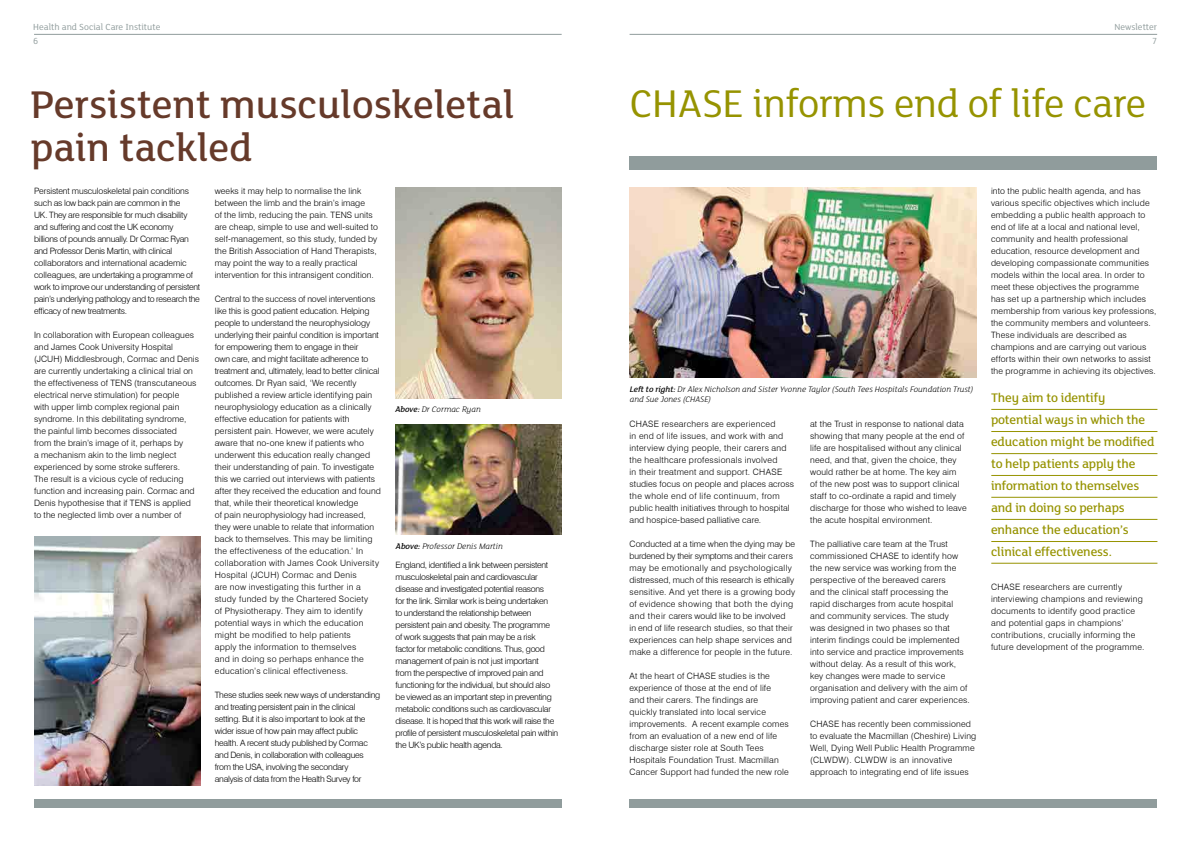
<style>
.page{position:relative;width:1191px;height:842px;background:#fff}
.page>*{position:absolute;margin:0;border:0;box-sizing:border-box;transform-origin:0 0}
.t1{font:500 42px/43px "FS Lola";color:#663a2a}
.t2{font:42px "FS Lola";letter-spacing:-.01em;color:#969300}
.t3{font:500 13.5px/22px "FS Lola";letter-spacing:-.01em;color:#969300}
.t4{font:9.6px/14.4px "FS Lola";color:#909c9c}
.t5{font:300 8.7px/12px "Swiss 721 BT";letter-spacing:.01em;color:#000}
.t6{font:300 8.7px/12px "Swiss 721 BT";letter-spacing:-.03em;color:#000}
.t7{font:300 8.7px/12px "Swiss 721 BT";letter-spacing:.03em;color:#000}
.t8{font:italic 300 8.7px/10.5px "FS Lola";color:#000}
.s1{font-weight:500}
</style>
<div class="page">
<div style="left:34px;top:799px;width:527px;height:9px;background:#909c9c"></div>
<div style="left:629px;top:156px;width:528px;height:14px;background:#909c9c"></div>
<div style="left:629px;top:799px;width:528px;height:9px;background:#909c9c"></div>
<hr style="left:34px;top:34px;width:527px;height:1px;background:#909c9c">
<hr style="left:629px;top:34px;width:528px;height:1px;background:#909c9c">
<img style="left:630px;top:187px;width:346px;height:190px">
<hr style="left:991px;top:409px;width:166px;height:1px;background:#969300">
<hr style="left:991px;top:431px;width:166px;height:1px;background:#969300">
<hr style="left:991px;top:453px;width:166px;height:1px;background:#969300">
<hr style="left:991px;top:475px;width:166px;height:1px;background:#969300">
<hr style="left:991px;top:519px;width:166px;height:1px;background:#969300">
<hr style="left:991px;top:497px;width:166px;height:1px;background:#969300">
<hr style="left:991px;top:541px;width:166px;height:1px;background:#969300">
<hr style="left:991px;top:563px;width:166px;height:1px;background:#969300">
<img style="left:395px;top:424px;width:166px;height:111px">
<img style="left:396px;top:187px;width:165px;height:212px">
<img style="left:34px;top:536px;width:166px;height:249px">
<p class="t4" style="left:33px;top:19px;width:129px">Health and Social Care Institute<br>6</p>
<p class="t4" style="left:1114px;top:19px;width:44px;text-align:right">Newsletter<br>7</p>
<h1 class="t1" style="left:31px;top:81px;width:485px">Persistent musculoskeletal pain tackled</h1>
<p class="t6" style="left:34px;top:185px;width:168px">Persistent musculoskeletal pain conditions such as low back pain are common in the<br>UK. They are responsible for much disability and suffering and cost the UK economy<br>billions of pounds annually. Dr Cormac Ryan and Professor Denis Martin, with clinical collaborators and international academic colleagues, are undertaking a programme of work to improve our understanding of persistent pain’s underlying pathology and to research the efficacy of new treatments.</p>
<p class="t5" style="left:34px;top:329px;width:166px">In collaboration with European colleagues and James Cook University Hospital (JCUH) Middlesbrough, Cormac and Denis are currently undertaking a clinical trial on the effectiveness of TENS (transcutaneous electrical nerve stimulation) for people<br>with upper limb complex regional pain syndrome. In this debilitating syndrome, the painful limb becomes dissociated<br>from the brain’s image of it, perhaps by<br>a mechanism akin to the limb neglect experienced by some stroke sufferers.<br>The result is a vicious cycle of reducing function and increasing pain. Cormac and Denis hypothesise that if TENS is applied to the neglected limb over a number of</p>
<p class="t5" style="left:215px;top:185px;width:165px">weeks it may help to normalise the link between the limb and the brain’s image<br>of the limb, reducing the pain. TENS units are cheap, simple to use and well-suited to self-management, so this study, funded by the British Association of Hand Therapists, may point the way to a really practical intervention for this intransigent condition.</p>
<p class="t5" style="left:215px;top:293px;width:168px">Central to the success of novel interventions like this is good patient education. Helping people to understand the neurophysiology underlying their painful condition is important for empowering them to engage in their<br>own care, and might facilitate adherence to treatment and, ultimately, lead to better clinical outcomes. Dr Ryan said, ‘We recently published a review article identifying pain neurophysiology education as a clinically effective education for patients with persistent pain. However, we were acutely aware that no-one knew if patients who underwent this education really changed their understanding of pain. To investigate this we carried out interviews with patients after they received the education and found that, while their theoretical knowledge<br>of pain neurophysiology had increased, they were unable to relate that information back to themselves. This may be limiting the effectiveness of the education.’ In collaboration with James Cook University Hospital (JCUH) Cormac and Denis<br>are now investigating this further in a study funded by the Chartered Society<br>of Physiotherapy. They aim to identify potential ways in which the education might be modified to help patients<br>apply the information to themselves<br>and in doing so perhaps enhance the education’s clinical effectiveness.</p>
<p class="t6" style="left:215px;top:689px;width:167px">These studies seek new ways of understanding and treating persistent pain in the clinical setting. But it is also important to look at the wider issue of how pain may affect public health. A recent study published by Cormac and Denis, in collaboration with colleagues from the USA, involving the secondary<br>analysis of data from the Health Survey for</p>
<p class="t8" style="left:395px;top:404px;width:87px"><span class="s1">Above:</span> Dr Cormac Ryan</p>
<p class="t8" style="left:396px;top:540px;width:108px"><span class="s1">Above:</span> Professor Denis Martin</p>
<p class="t6" style="left:395px;top:558px;width:164px">England, identified a link between persistent musculoskeletal pain and cardiovascular disease and investigated potential reasons<br>for the link. Similar work is being undertaken<br>to understand the relationship between persistent pain and obesity. The programme of work suggests that pain may be a risk<br>factor for metabolic conditions. Thus, good management of pain is not just important<br>from the perspective of improved pain and functioning for the individual, but should also be viewed as an important step in preventing metabolic conditions such as cardiovascular disease. It is hoped that this work will raise the profile of persistent musculoskeletal pain within the UK’s public health agenda.</p>
<h1 class="t2" style="left:630px;top:76px;width:518px">CHASE informs end of life care</h1>
<p class="t8" style="left:630px;top:383px;width:345px"><span class="s1">Left to right:</span> Dr Alex Nicholson and Sister Yvonne Taylor (South Tees Hospitals Foundation Trust) and Sue Jones (CHASE)</p>
<p class="t5" style="left:629px;top:418px;width:166px">CHASE researchers are experienced<br>in end of life issues, and work with and interview dying people, their carers and the healthcare professionals involved<br>in their treatment and support. CHASE studies focus on people and places across the whole end of life continuum, from public health initiatives through to hospital and hospice-based palliative care.</p>
<p class="t5" style="left:629px;top:538px;width:167px">Conducted at a time when the dying may be burdened by their symptoms and their carers may be emotionally and psychologically distressed, much of this research is ethically sensitive. And yet there is a growing body of evidence showing that both the dying and their carers would like to be involved<br>in end of life research studies, so that their experiences can help shape services and make a difference for people in the future.</p>
<p class="t5" style="left:629px;top:670px;width:161px">At the heart of CHASE studies is the experience of those at the end of life<br>and their carers. The findings are<br>quickly translated into local service improvements. A recent example comes from an evaluation of a new end of life discharge sister role at South Tees Hospitals Foundation Trust. Macmillan Cancer Support had funded the new role</p>
<p class="t5" style="left:810px;top:418px;width:158px">at the Trust in response to national data showing that many people at the end of life are hospitalised without any clinical need, and that, given the choice, they would rather be at home. The key aim<br>of the new post was to support clinical staff to co-ordinate a rapid and timely discharge for those who wished to leave the acute hospital environment.</p>
<p class="t5" style="left:810px;top:538px;width:161px">The palliative care team at the Trust commissioned CHASE to identify how the new service was working from the perspective of the bereaved carers<br>and the clinical staff processing the rapid discharges from acute hospital and community services. The study<br>was designed in two phases so that interim findings could be implemented into service and practice improvements without delay. As a result of this work, key changes were made to service organisation and delivery with the aim of improving patient and carer experiences.</p>
<p class="t5" style="left:810px;top:718px;width:168px">CHASE has recently been commissioned to evaluate the Macmillan (Cheshire) Living Well, Dying Well Public Health Programme (CLWDW). CLWDW is an innovative approach to integrating end of life issues</p>
<p class="t5" style="left:991px;top:185px;width:167px">into the public health agenda, and has various specific objectives which include embedding a public health approach to end of life at a local and national level, community and health professional education, resource development and developing compassionate communities models within the local area. In order to meet these objectives the programme<br>has set up a partnership which includes membership from various key professions, the community members and volunteers.<br>These individuals are described as champions and are carrying out various efforts within their own networks to assist the programme in achieving its objectives.</p>
<h2 class="t3" style="left:991px;top:386px;width:165px">They aim to identify potential ways in which the education might be modified to help patients apply the information to themselves and in doing so perhaps enhance the education’s clinical effectiveness.</h2>
<p class="t7" style="left:991px;top:581px;width:155px">CHASE researchers are currently interviewing champions and reviewing documents to identify good practice and potential gaps in champions’ contributions, crucially informing the future development of the programme.</p>
</div>
